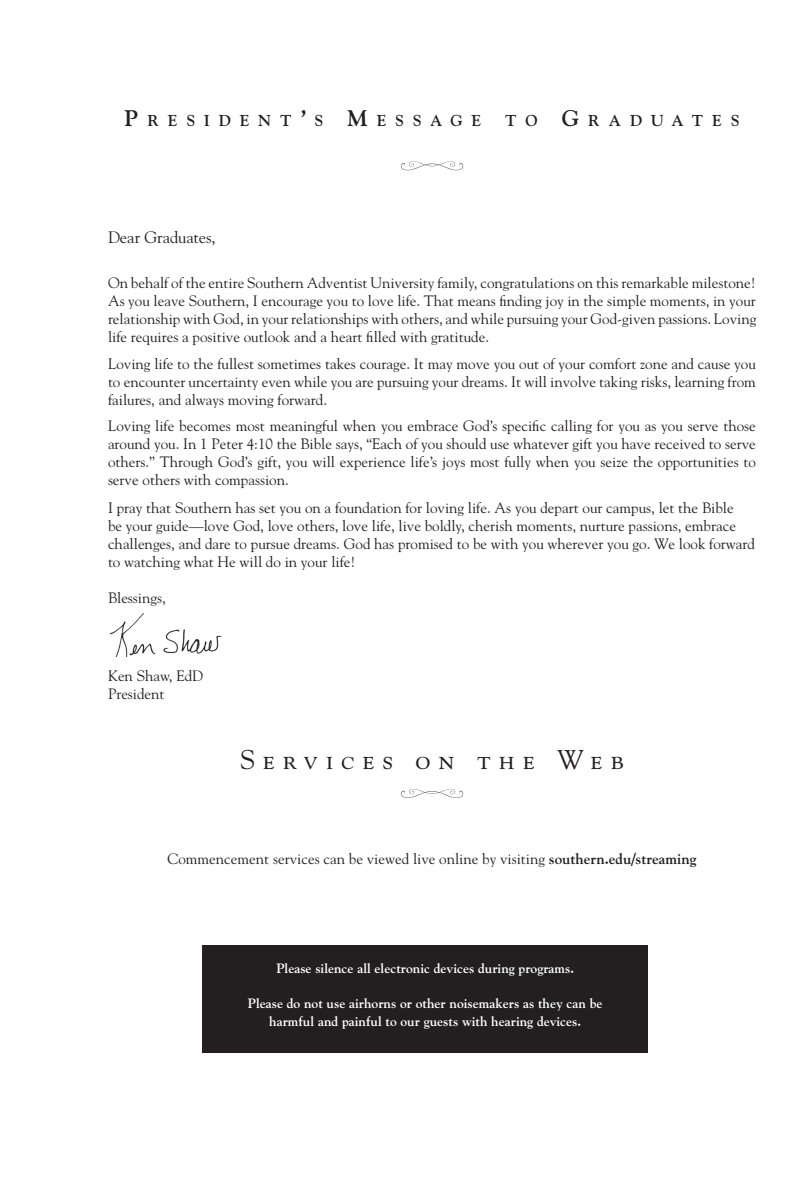
<style>
.page{position:relative;width:810px;height:1188px;background:#fff}
.page>*{position:absolute;margin:0;border:0;box-sizing:border-box;transform-origin:0 0}
.t1{font:27px "Goudy Std";letter-spacing:.29em;color:#231f20}
.t2{font:16.5px "Goudy Std";letter-spacing:.005em;color:#231f20}
.t3{font:700 15.75px "Goudy Std";letter-spacing:.56em;color:#231f20}
.t4{font:15px/18px "Goudy Std";color:#231f20;text-align:justify}
.t5{font:700 13.5px/17.7px "Goudy Std";color:#fff;text-align:center}
.s1{font-size:22.5px}
.s2{font-weight:700}
</style>
<div class="page">
<svg style="left:401px;top:161px;width:63px;height:10px"></svg>
<img style="left:109px;top:613px;width:113px;height:44px">
<svg style="left:401px;top:789px;width:63px;height:9px"></svg>
<div style="left:202px;top:945px;width:446px;height:108px;background:#231f20"></div>
<p class="t3" style="left:125px;top:111px;width:288px"><span class="s1">P</span>RESIDENT<span class="s1">’</span>S <span class="s1">M</span>ESSA</p>
<p class="t3" style="left:450px;top:111px;width:32px">G E</p>
<p class="t3" style="left:505px;top:111px;width:234px">TO <span class="s1">G</span>RADUATES</p>
<p class="t2" style="left:108px;top:227px;width:109px">Dear Graduates,</p>
<p class="t4" style="left:108px;top:274px;width:650px">On behalf of the entire Southern Adventist University family, congratulations on this remarkable milestone!<br>As you leave Southern, I encourage you to love life. That means finding joy in the simple moments, in your relationship with God, in your relationships with others, and while pursuing your God-given passions. Loving life requires a positive outlook and a heart filled with gratitude.</p>
<p class="t4" style="left:108px;top:354px;width:649px">Loving life to the fullest sometimes takes courage. It may move you out of your comfort zone and cause you to encounter uncertainty even while you are pursuing your dreams. It will involve taking risks, learning from failures, and always moving forward.</p>
<p class="t4" style="left:108px;top:417px;width:650px">Loving life becomes most meaningful when you embrace God’s specific calling for you as you serve those around you. In 1 Peter 4:10 the Bible says, “Each of you should use whatever gift you have received to serve others.” Through God’s gift, you will experience life’s joys most fully when you seize the opportunities to serve others with compassion.</p>
<p class="t4" style="left:108px;top:499px;width:649px;text-align:left">I pray that Southern has set you on a foundation for loving life. As you depart our campus, let the Bible<br>be your guide—love God, love others, love life, live boldly, cherish moments, nurture passions, embrace challenges, and dare to pursue dreams. God has promised to be with you wherever you go. We look forward to watching what He will do in your life!</p>
<p class="t4" style="left:108px;top:589px;width:59px">Blessings,</p>
<p class="t4" style="left:108px;top:667px;width:97px">Ken Shaw, EdD<br>President</p>
<h1 class="t1" style="left:240px;top:743px;width:385px">Services on the Web</h1>
<p class="t4" style="left:168px;top:849px;width:530px">Commencement services can be viewed live online by visiting <span class="s2">southern.edu/streaming</span></p>
<p class="t5" style="left:276px;top:959px;width:299px">Please silence all electronic devices during programs.</p>
<p class="t5" style="left:248px;top:994px;width:356px">Please do not use airhorns or other noisemakers as they can be harmful and painful to our guests with hearing devices.</p>
</div>
